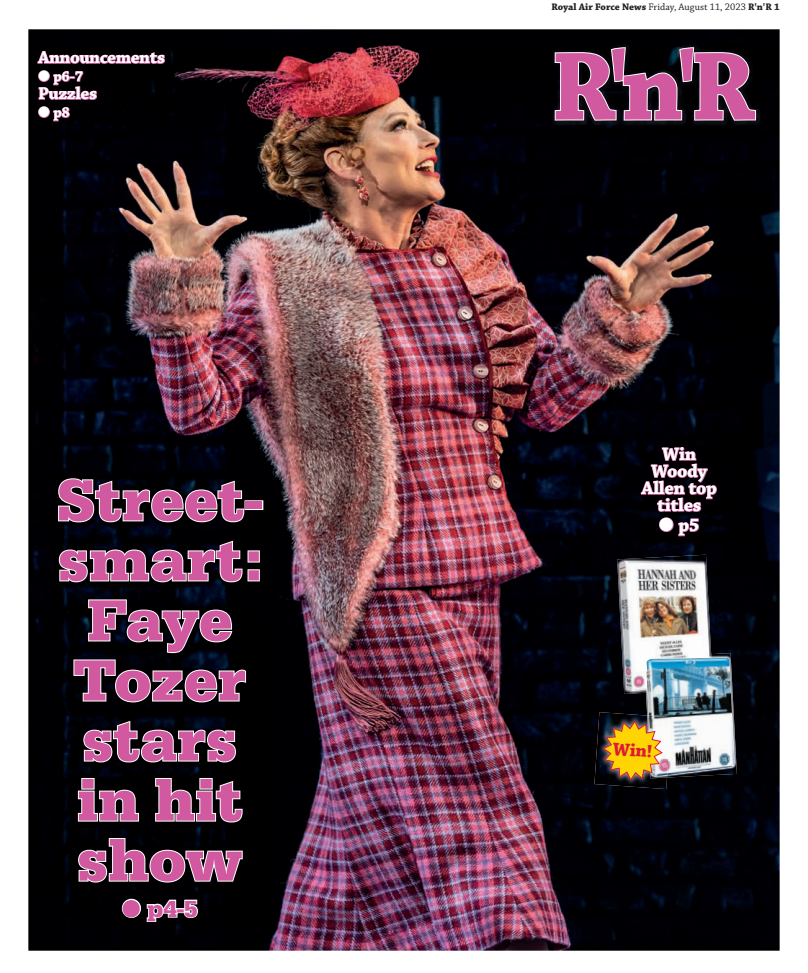
<style>
.page{position:relative;width:808px;height:973px;background:#fff}
.page>*{position:absolute;margin:0;border:0;box-sizing:border-box;transform-origin:0 0}
.t1{font:700 102px "Chaparral Pro";color:#d159a0}
.t2{font:700 60px/60px "Serifa";letter-spacing:.01em;color:#d159a0;text-align:center}
.t3{font:700 24px "Serifa";color:#d159a0}
.t4{font:700 19px/17px "Chaparral Pro";letter-spacing:-.02em;color:#fff;text-align:center}
.t5{font:700 19px "Chaparral Pro";color:#dc1a36}
.t6{font:700 18px "Chaparral Pro";letter-spacing:-.025em;color:#fff}
.t7{font:700 15px "Chaparral Pro";color:#fff}
.t8{font:700 10px "Chaparral Pro";color:#231f20}
.s1{font-weight:400}
</style>
<div class="page">
<img style="left:28px;top:29px;width:752px;height:921px">
<div style="left:35px;top:48px;width:137px;height:80px;background:#000001"></div>
<svg style="left:37px;top:51px;width:128px;height:71px;background:#1c0c16"></svg>
<img style="left:550px;top:43px;width:212px;height:84px">
<svg style="left:553px;top:46px;width:204px;height:76px;background:#2d2d30"></svg>
<img style="left:55px;top:475px;width:215px;height:453px">
<svg style="left:57px;top:477px;width:188px;height:46px;background:#3a3b3d"></svg>
<div style="left:244px;top:500px;width:19px;height:10px;border:2px solid #fff"></div>
<svg style="left:58px;top:539px;width:203px;height:44px;background:#393a3c"></svg>
<svg style="left:72px;top:598px;width:175px;height:105px;background:#2c2d30"></svg>
<svg style="left:82px;top:719px;width:155px;height:44px;background:#3d3e41"></svg>
<svg style="left:77px;top:776px;width:63px;height:46px;background:#3b3c3d"></svg>
<svg style="left:154px;top:776px;width:90px;height:47px;background:#3d3d3d"></svg>
<svg style="left:77px;top:836px;width:167px;height:47px;background:#353536"></svg>
<svg style="left:120px;top:897px;width:79px;height:25px"></svg>
<img style="left:639px;top:446px;width:83px;height:95px">
<svg style="left:640px;top:435px;width:77px;height:101px;background:#220f1d"></svg>
<img style="left:617px;top:554px;width:94px;height:139px">
<img style="left:620px;top:561px;width:89px;height:130px">
<img style="left:646px;top:653px;width:91px;height:124px">
<img style="left:644px;top:654px;width:65px;height:35px">
<img style="left:646px;top:657px;width:88px;height:118px">
<img style="left:594px;top:712px;width:73px;height:77px">
<img style="left:647px;top:715px;width:20px;height:63px">
<img style="left:649px;top:715px;width:22px;height:61px">
<svg style="left:602px;top:720px;width:62px;height:61px;background:#bb9a36"></svg>
<h3 class="t6" style="left:38px;top:47px;width:128px">Announcements</h3>
<h3 class="t7" style="left:38px;top:68px;width:47px">● p6-7</h3>
<h3 class="t6" style="left:38px;top:83px;width:61px">Puzzles</h3>
<h3 class="t7" style="left:38px;top:104px;width:33px">● p8</h3>
<h2 class="t2" style="left:57px;top:470px;width:207px">Street&shy;smart:<br>Faye<br>Tozer stars in hit show</h2>
<h3 class="t3" style="left:122px;top:894px;width:77px">● p4-5</h3>
<p class="t8" style="left:551px;top:1px;width:230px">Royal Air Force News <span class="s1">Friday, August 11, 2023</span> R'n'R 1</p>
<h1 class="t1" style="left:550px;top:27px;width:206px">R'n'R</h1>
<h3 class="t4" style="left:641px;top:446px;width:77px">Win<br>Woody<br>Allen top titles</h3>
<h3 class="t4" style="left:659px;top:517px;width:42px">● p5</h3>
<h3 class="t5" style="left:614px;top:737px;width:41px;rotate:4deg">Win!</h3>
</div>
